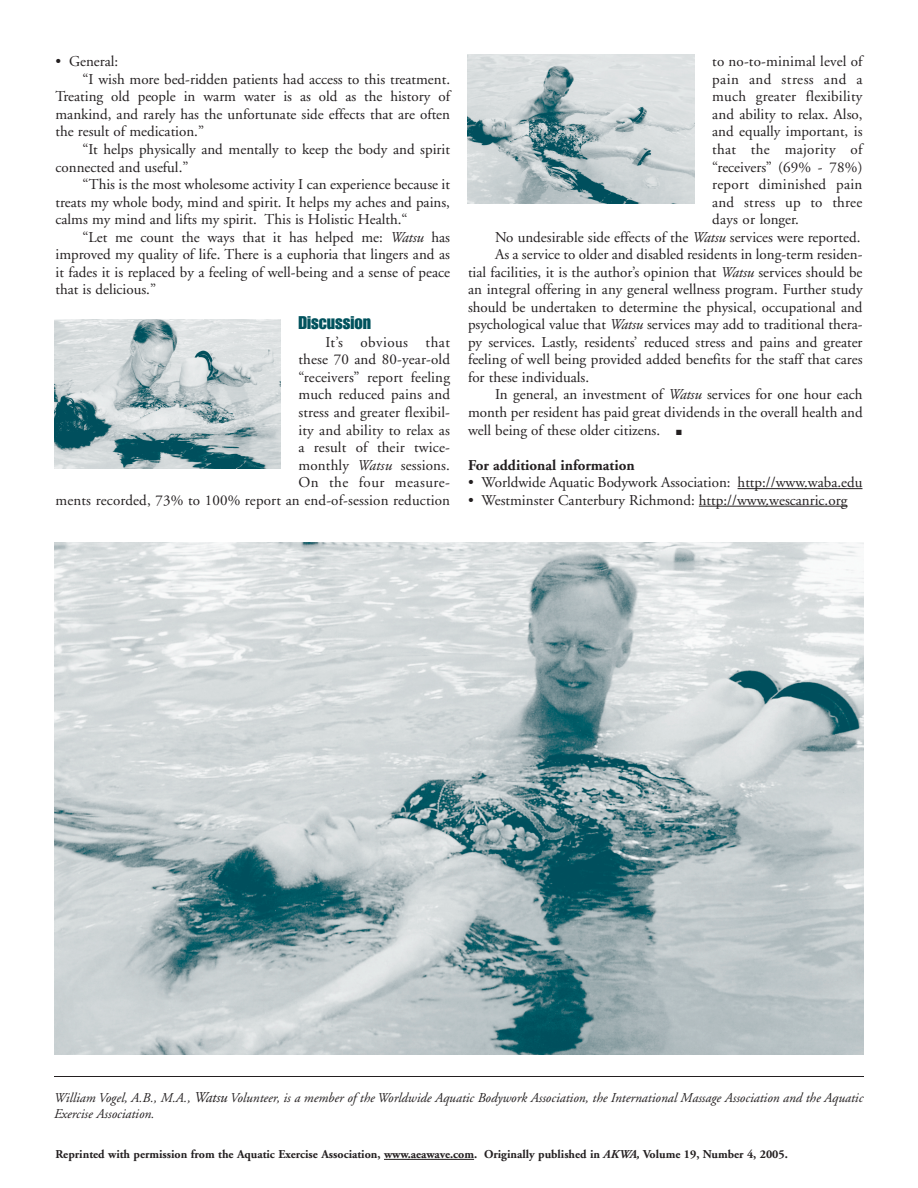
<style>
.page{position:relative;width:918px;height:1188px;background:#fff}
.page>*{position:absolute;margin:0;border:0;box-sizing:border-box;transform-origin:0 0}
.t1{font:18px "Impact";color:#00525d}
.t2{font:15px/17.5px "Adobe Garamond";color:#231f20;text-align:right}
.t3{font:15px "Adobe Garamond";letter-spacing:.02em;color:#231f20}
.t4{font:700 15px "Adobe Garamond";color:#231f20}
.t5{font:15px "Adobe Garamond";letter-spacing:.03em;color:#231f20}
.t6{font:italic 13.5px/16.5px "Adobe Garamond";color:#231f20}
.t7{font:700 12px "Adobe Garamond";color:#231f20}
.s1{font-style:italic}
.s2{font-size:15px}
</style>
<div class="page">
<hr style="left:738px;top:488px;width:67px;height:1px;background:#231f20">
<hr style="left:804px;top:488px;width:58px;height:1px;background:#231f20">
<hr style="left:699px;top:506px;width:68px;height:1px;background:#231f20">
<svg style="left:766px;top:506px;width:13px;height:1px"></svg>
<hr style="left:779px;top:506px;width:68px;height:1px;background:#231f20">
<hr style="left:54px;top:1076px;width:810px;height:1px;background:#231f20">
<svg style="left:384px;top:1159px;width:24px;height:1px"></svg>
<hr style="left:408px;top:1159px;width:37px;height:1px;background:#231f20">
<svg style="left:445px;top:1159px;width:29px;height:1px"></svg>
<img style="left:54px;top:319px;width:226px;height:149px">
<img style="left:468px;top:54px;width:226px;height:149px">
<img style="left:54px;top:542px;width:810px;height:512px">
<p class="t2" style="left:56px;top:54px;width:64px">• General:</p>
<p class="t2" style="left:83px;top:72px;width:369px">“I wish more bed-ridden patients had access to this treatment.</p>
<p class="t2" style="left:56px;top:89px;width:396px">Treating old people in warm water is as old as the history of</p>
<p class="t2" style="left:56px;top:107px;width:396px">mankind, and rarely has the unfortunate side effects that are often</p>
<p class="t2" style="left:56px;top:124px;width:150px">the result of medication.”</p>
<p class="t2" style="left:83px;top:142px;width:369px">“It helps physically and mentally to keep the body and spirit</p>
<p class="t2" style="left:56px;top:159px;width:134px">connected and useful.”</p>
<p class="t2" style="left:83px;top:177px;width:369px">“This is the most wholesome activity I can experience because it</p>
<p class="t2" style="left:56px;top:194px;width:396px">treats my whole body, mind and spirit. It helps my aches and pains,</p>
<p class="t2" style="left:56px;top:212px;width:354px">calms my mind and lifts my spirit. This is Holistic Health.“</p>
<p class="t2" style="left:83px;top:229px;width:369px">“Let me count the ways that it has helped me: <span class="s1">Watsu</span> has</p>
<p class="t2" style="left:56px;top:247px;width:396px">improved my quality of life. There is a euphoria that lingers and as</p>
<p class="t2" style="left:56px;top:264px;width:396px">it fades it is replaced by a feeling of well-being and a sense of peace</p>
<p class="t2" style="left:56px;top:282px;width:102px">that is delicious.”</p>
<p class="t1" style="left:298px;top:316px;width:74px">Discussion</p>
<p class="t2" style="left:56px;top:335px;width:396px">It’s obvious that<br>these 70 and 80-year-old<br>“receivers” report feeling<br>much reduced pains and<br>stress and greater flexibil-<br>ity and ability to relax as<br>a result of their twice-<br>monthly <span class="s1">Watsu</span> sessions.<br>On the four measure-<br>ments recorded, 73% to 100% report an end-of-session reduction</p>
<p class="t2" style="left:712px;top:54px;width:152px">to no-to-minimal level of</p>
<p class="t5" style="left:712px;top:73px;width:152px">pain and stress and a</p>
<p class="t2" style="left:712px;top:89px;width:152px">much greater flexibility</p>
<p class="t2" style="left:712px;top:107px;width:152px">and ability to relax. Also,</p>
<p class="t2" style="left:712px;top:124px;width:152px">and equally important, is</p>
<p class="t3" style="left:712px;top:143px;width:152px">that the majority of</p>
<p class="t2" style="left:712px;top:159px;width:152px">“receivers” (69% - 78%)</p>
<p class="t3" style="left:712px;top:178px;width:152px">report diminished pain</p>
<p class="t2" style="left:712px;top:194px;width:152px">and stress up to three</p>
<p class="t2" style="left:712px;top:212px;width:88px">days or longer.</p>
<p class="t2" style="left:495px;top:229px;width:367px">No undesirable side effects of the <span class="s1">Watsu</span> services were reported.</p>
<p class="t2" style="left:495px;top:247px;width:369px">As a service to older and disabled residents in long-term residen-</p>
<p class="t2" style="left:468px;top:264px;width:396px">tial facilities, it is the author’s opinion that <span class="s1">Watsu</span> services should be</p>
<p class="t2" style="left:468px;top:282px;width:396px">an integral offering in any general wellness program. Further study</p>
<p class="t2" style="left:468px;top:300px;width:396px">should be undertaken to determine the physical, occupational and</p>
<p class="t2" style="left:468px;top:317px;width:396px">psychological value that <span class="s1">Watsu</span> services may add to traditional thera-</p>
<p class="t2" style="left:468px;top:335px;width:396px">py services. Lastly, residents’ reduced stress and pains and greater</p>
<p class="t2" style="left:468px;top:352px;width:396px">feeling of well being provided added benefits for the staff that cares</p>
<p class="t2" style="left:468px;top:370px;width:123px">for these individuals.</p>
<p class="t2" style="left:495px;top:387px;width:369px">In general, an investment of <span class="s1">Watsu</span> services for one hour each</p>
<p class="t2" style="left:468px;top:405px;width:396px">month per resident has paid great dividends in the overall health and</p>
<p class="t2" style="left:468px;top:422px;width:215px">well being of these older citizens. ■</p>
<p class="t4" style="left:468px;top:459px;width:168px">For additional information</p>
<p class="t2" style="left:468px;top:475px;width:396px">• Worldwide Aquatic Bodywork Association: http://www.waba.edu</p>
<p class="t2" style="left:468px;top:492px;width:381px">• Westminster Canterbury Richmond: http://www.wescanric.org</p>
<p class="t6" style="left:54px;top:1090px;width:811px">William Vogel, A.B., M.A., <span class="s2">Watsu</span> Volunteer, is a member of the Worldwide Aquatic Bodywork Association, the International Massage Association and the Aquatic<br>Exercise Association.</p>
<p class="t7" style="left:56px;top:1150px;width:734px">Reprinted with permission from the Aquatic Exercise Association, www.aeawave.com. Originally published in <span class="s1">AKWA,</span> Volume 19, Number 4, 2005.</p>
</div>
